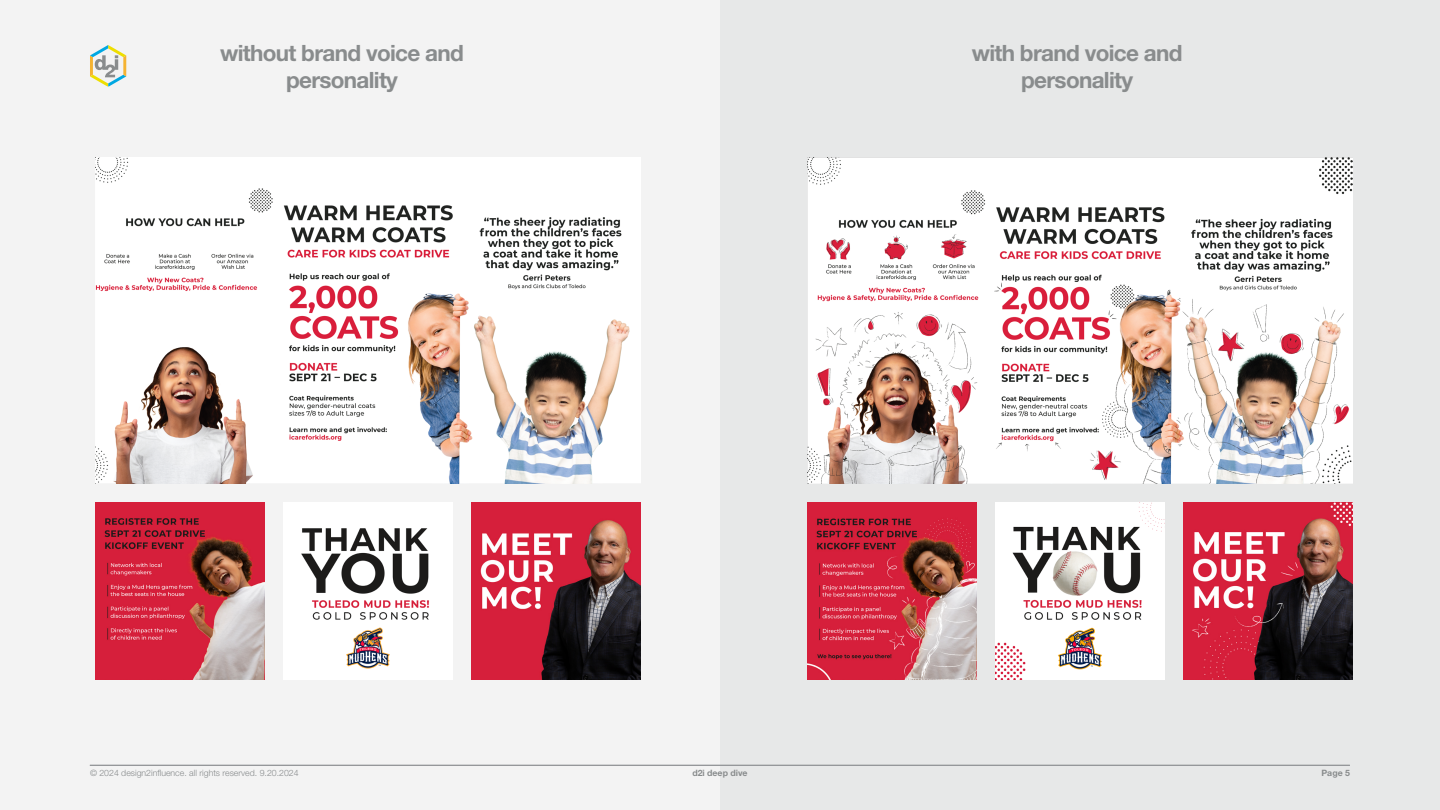
<style>
.page{position:relative;width:1440px;height:810px;background:#fff}
.page>*{position:absolute;margin:0;border:0;box-sizing:border-box;transform-origin:0 0}
.t1{font:700 22.5px/27px "Helvetica Neue LT Pro";letter-spacing:-.03em;color:#898c8d;text-align:center}
.t2{font:300 8.75px "Helvetica Neue LT Pro";color:#898c8d}
.t3{font:700 8.75px "Helvetica Neue LT Pro";color:#898c8d}
</style>
<div class="page">
<div style="left:720px;top:0;width:720px;height:810px;background:#e7e8e8"></div>
<div style="left:0;top:0;width:720px;height:810px;background:#f3f3f3"></div>
<svg style="left:90px;top:45px;width:36px;height:41px"></svg>
<img style="left:95px;top:503px;width:169px;height:176px">
<img style="left:808px;top:503px;width:169px;height:176px">
<img style="left:283px;top:503px;width:169px;height:176px">
<img style="left:471px;top:503px;width:169px;height:176px">
<img style="left:996px;top:503px;width:169px;height:176px">
<img style="left:1183px;top:503px;width:169px;height:176px">
<img style="left:95px;top:157px;width:545px;height:326px">
<img style="left:808px;top:158px;width:544px;height:325px">
<hr style="left:90px;top:765px;width:1260px;height:1px;background:#939598">
<p class="t1" style="left:220px;top:39px;width:245px">without brand voice and personality</p>
<p class="t1" style="left:972px;top:39px;width:212px">with brand voice and personality</p>
<p class="t2" style="left:90px;top:768px;width:210px">© 2024 design2influence. all rights reserved. 9.20.2024</p>
<p class="t3" style="left:692px;top:768px;width:57px">d2i deep dive</p>
<p class="t3" style="left:1321px;top:768px;width:30px">Page 5</p>
</div>
